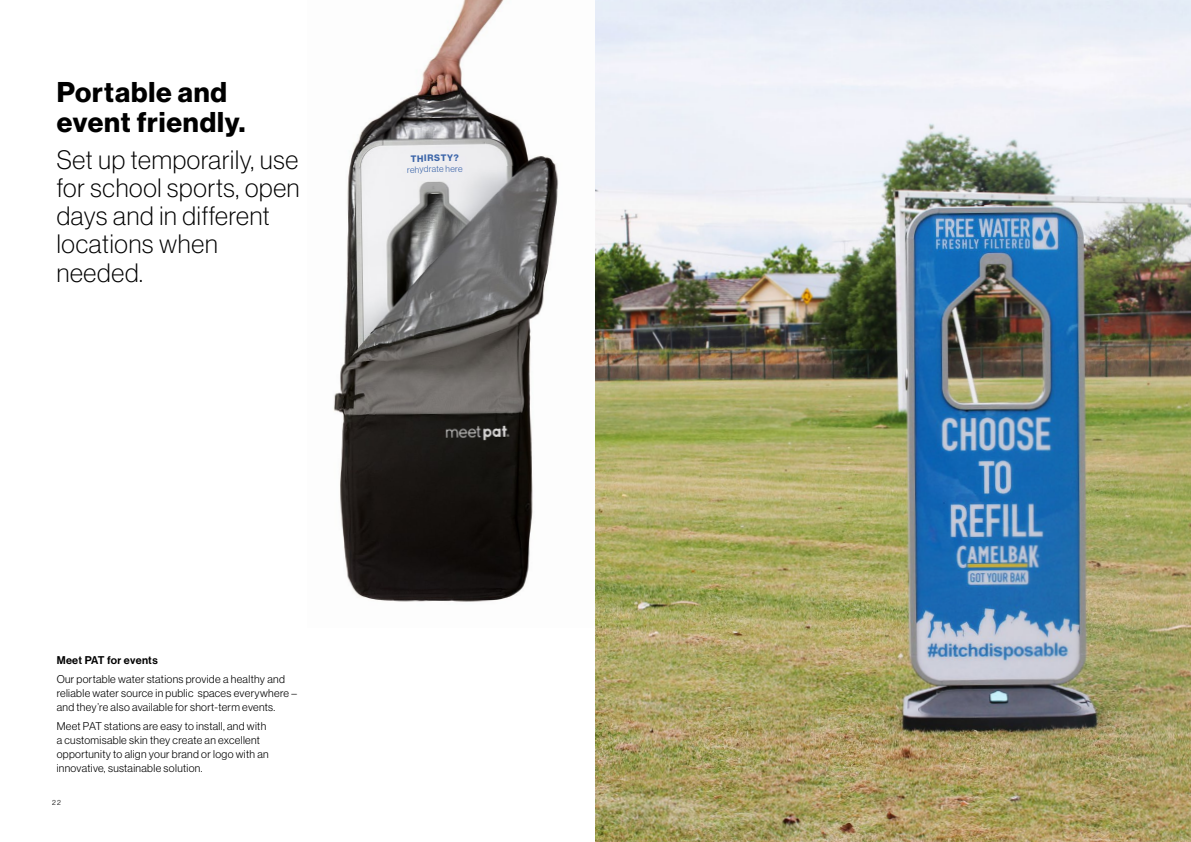
<style>
.page{position:relative;width:1191px;height:842px;background:#fff}
.page>*{position:absolute;margin:0;border:0;box-sizing:border-box;transform-origin:0 0}
.t1{font:28px/30px "N Haas Grotesk DS Pro 75 Bd";letter-spacing:.03em;color:#000}
.t2{font:26px/28.2px "N Haas Grotesk DS Pro 35 X Lt";letter-spacing:.03em;color:#000}
.t3{font:11px/14px "N Haas Grotesk DS Pro 45 Lt";letter-spacing:.03em;color:#000}
.t4{font:11px "N Haas Grotesk DS Pro 65 Md";letter-spacing:.02em;color:#000}
.t5{font:9.1px "N Haas Grotesk DS Pro 75 Bd";color:#2c5dab}
.t6{font:9px "N Haas Grotesk DS Pro 45 Lt";color:#2c5dab}
.t7{font:7px "N Haas Grotesk DS Pro 45 Lt";color:#000}
</style>
<div class="page">
<img style="left:333px;top:0;width:226px;height:602px">
<img style="left:595px;top:0;width:596px;height:842px">
<h1 class="t1" style="left:57px;top:77px;width:190px">Portable and event friendly.</h1>
<h2 class="t2" style="left:57px;top:145px;width:244px">Set up temporarily, use for school sports, open days and in different locations when needed.</h2>
<p class="t5" style="left:410px;top:153px;width:50px;rotate:-1deg">THIRSTY?</p>
<p class="t6" style="left:407px;top:164px;width:57px;rotate:-1deg">rehydrate here</p>
<p class="t4" style="left:57px;top:653px;width:102px">Meet PAT for events</p>
<p class="t3" style="left:57px;top:672px;width:242px">Our portable water stations provide a healthy and reliable water source in public spaces everywhere – and they’re also available for short-term events.</p>
<p class="t3" style="left:57px;top:719px;width:214px">Meet PAT stations are easy to install, and with a customisable skin they create an excellent opportunity to align your brand or logo with an innovative, sustainable solution.</p>
<p class="t7" style="left:52px;top:798px;width:10px">22</p>
</div>
